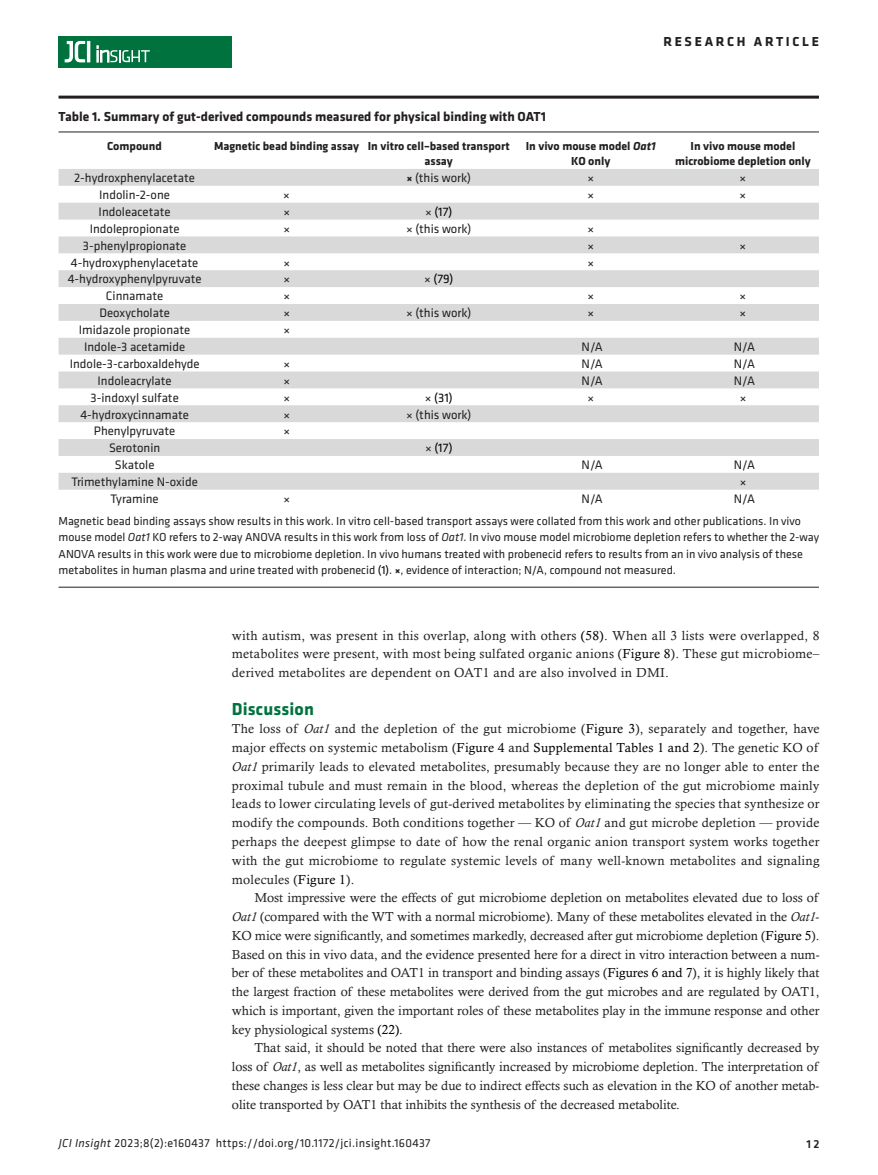
<style>
.page{position:relative;width:878px;height:1175px;background:#fff}
.page>*{position:absolute;margin:0;border:0;box-sizing:border-box;transform-origin:0 0}
.t1{font:700 18px "Klavika";letter-spacing:.01em;color:#00723e}
.t2{font:700 13.5px "Klavika Basic";color:#231f20}
.t3{font:700 13.5px "Klavika Basic";letter-spacing:.2em;color:#231f20}
.t4{font:13.2px/18.8px "Calisto MT Std";color:#231f20;text-align:justify}
.t5{font:12.75px "Klavika";color:#231f20}
.t6{font:12.75px "Klavika";letter-spacing:.005em;color:#000}
.t7{font:12px/16.5px "Klavika Basic";color:#231f20}
.t8{font:700 12px/15px "Klavika";color:#231f20;text-align:center}
.t9{font:12px "Klavika Basic";letter-spacing:.025em;color:#231f20}
.t10{font:500 12px "Klavika Basic";color:#231f20}
.s1{font-style:italic}
.s2{font-weight:700;font-style:italic}
.s3{font-style:italic;color:#231f20}
.s4{color:#000}
</style>
<div class="page">
<div style="left:59px;top:36px;width:173px;height:31px;background:#00723e"></div>
<hr style="left:87px;top:41px;width:3px;height:21px;background:#fff">
<svg style="left:64px;top:41px;width:21px;height:22px"></svg>
<svg style="left:97px;top:46px;width:53px;height:16px"></svg>
<hr style="left:59px;top:96px;width:760px;height:3px;background:#231f20">
<hr style="left:59px;top:132px;width:760px;height:1px;background:#231f20">
<hr style="left:59px;top:587px;width:760px;height:1px;background:#231f20">
<svg style="left:59px;top:169px;width:760px;height:320px;fill:#dadada"></svg>
<p class="t3" style="left:663px;top:32px;width:157px">RESEARCH ARTICLE</p>
<p class="t2" style="left:59px;top:107px;width:489px">Table 1. Summary of gut-derived compounds measured for physical binding with OAT1</p>
<p class="t8" style="left:107px;top:138px;width:56px">Compound</p>
<p class="t8" style="left:424px;top:138px;width:87px;text-align:left;text-indent:-210px">Magnetic bead binding assay In vitro cell–based transport assay</p>
<p class="t8" style="left:525px;top:138px;width:132px">In vivo mouse model <span class="s1">Oat1<br></span>KO only</p>
<p class="t8" style="left:675px;top:138px;width:137px">In vivo mouse model microbiome depletion only</p>
<p class="t5" style="left:74px;top:170px;width:122px">2-hydroxphenylacetate</p>
<p class="t5" style="left:406px;top:170px;width:66px"><span class="s2">×</span> (this work)</p>
<p class="t5" style="left:587px;top:170px;width:8px">×</p>
<p class="t5" style="left:739px;top:170px;width:8px">×</p>
<p class="t5" style="left:99px;top:186px;width:72px">Indolin-2-one</p>
<p class="t5" style="left:283px;top:186px;width:8px">×</p>
<p class="t5" style="left:587px;top:186px;width:8px">×</p>
<p class="t5" style="left:739px;top:186px;width:8px">×</p>
<p class="t5" style="left:99px;top:203px;width:73px">Indoleacetate</p>
<p class="t5" style="left:283px;top:203px;width:8px">×</p>
<p class="t6" style="left:425px;top:203px;width:29px"><span class="s3">×</span> (17)</p>
<p class="t5" style="left:90px;top:220px;width:91px">Indolepropionate</p>
<p class="t5" style="left:283px;top:220px;width:8px">×</p>
<p class="t5" style="left:406px;top:220px;width:67px"><span class="s1">×</span> (this work)</p>
<p class="t5" style="left:587px;top:220px;width:8px">×</p>
<p class="t5" style="left:83px;top:237px;width:105px">3-phenylpropionate</p>
<p class="t5" style="left:587px;top:237px;width:8px">×</p>
<p class="t5" style="left:739px;top:237px;width:8px">×</p>
<p class="t5" style="left:71px;top:254px;width:129px">4-hydroxyphenylacetate</p>
<p class="t5" style="left:283px;top:254px;width:8px">×</p>
<p class="t5" style="left:587px;top:254px;width:8px">×</p>
<p class="t5" style="left:68px;top:271px;width:135px">4-hydroxyphenylpyruvate</p>
<p class="t5" style="left:283px;top:271px;width:8px">×</p>
<p class="t6" style="left:424px;top:271px;width:31px"><span class="s3">×</span> (79)</p>
<p class="t5" style="left:106px;top:288px;width:59px">Cinnamate</p>
<p class="t5" style="left:283px;top:288px;width:8px">×</p>
<p class="t5" style="left:587px;top:288px;width:8px">×</p>
<p class="t5" style="left:739px;top:288px;width:8px">×</p>
<p class="t5" style="left:99px;top:305px;width:72px">Deoxycholate</p>
<p class="t5" style="left:283px;top:305px;width:8px">×</p>
<p class="t5" style="left:406px;top:305px;width:67px"><span class="s1">×</span> (this work)</p>
<p class="t5" style="left:587px;top:305px;width:8px">×</p>
<p class="t5" style="left:739px;top:305px;width:8px">×</p>
<p class="t5" style="left:79px;top:321px;width:113px">Imidazole propionate</p>
<p class="t5" style="left:283px;top:321px;width:8px">×</p>
<p class="t5" style="left:84px;top:338px;width:103px">Indole-3 acetamide</p>
<p class="t5" style="left:581px;top:338px;width:23px">N/A</p>
<p class="t5" style="left:733px;top:338px;width:23px">N/A</p>
<p class="t5" style="left:70px;top:355px;width:131px">Indole-3-carboxaldehyde</p>
<p class="t5" style="left:283px;top:355px;width:8px">×</p>
<p class="t5" style="left:581px;top:355px;width:23px">N/A</p>
<p class="t5" style="left:733px;top:355px;width:23px">N/A</p>
<p class="t5" style="left:98px;top:372px;width:76px">Indoleacrylate</p>
<p class="t5" style="left:283px;top:372px;width:8px">×</p>
<p class="t5" style="left:581px;top:372px;width:23px">N/A</p>
<p class="t5" style="left:733px;top:372px;width:23px">N/A</p>
<p class="t5" style="left:91px;top:389px;width:90px">3-indoxyl sulfate</p>
<p class="t5" style="left:283px;top:389px;width:8px">×</p>
<p class="t6" style="left:425px;top:389px;width:29px"><span class="s3">×</span> (31)</p>
<p class="t5" style="left:587px;top:389px;width:8px">×</p>
<p class="t5" style="left:739px;top:389px;width:8px">×</p>
<p class="t5" style="left:80px;top:406px;width:110px">4-hydroxycinnamate</p>
<p class="t5" style="left:283px;top:406px;width:8px">×</p>
<p class="t5" style="left:406px;top:406px;width:67px"><span class="s1">×</span> (this work)</p>
<p class="t5" style="left:94px;top:423px;width:83px">Phenylpyruvate</p>
<p class="t5" style="left:283px;top:423px;width:8px">×</p>
<p class="t5" style="left:109px;top:440px;width:53px">Serotonin</p>
<p class="t6" style="left:425px;top:440px;width:29px"><span class="s3">×</span> (17)</p>
<p class="t5" style="left:115px;top:456px;width:41px">Skatole</p>
<p class="t5" style="left:581px;top:456px;width:23px">N/A</p>
<p class="t5" style="left:733px;top:456px;width:23px">N/A</p>
<p class="t5" style="left:71px;top:473px;width:128px">Trimethylamine N-oxide</p>
<p class="t5" style="left:739px;top:473px;width:8px">×</p>
<p class="t5" style="left:111px;top:490px;width:50px">Tyramine</p>
<p class="t5" style="left:283px;top:490px;width:8px">×</p>
<p class="t5" style="left:581px;top:490px;width:23px">N/A</p>
<p class="t5" style="left:733px;top:490px;width:23px">N/A</p>
<p class="t7" style="left:59px;top:512px;width:762px">Magnetic bead binding assays show results in this work. In vitro cell-based transport assays were collated from this work and other publications. In vivo mouse model <span class="s1">Oat1</span> KO refers to 2-way ANOVA results in this work from loss of <span class="s1">Oat1</span>. In vivo mouse model microbiome depletion refers to whether the 2-way ANOVA results in this work were due to microbiome depletion. In vivo humans treated with probenecid refers to results from an in vivo analysis of these metabolites in human plasma and urine treated with probenecid <span class="s4">(1)</span>. <span class="s2">×</span>, evidence of interaction; N/A, compound not measured.</p>
<p class="t4" style="left:232px;top:625px;width:589px">with autism, was present in this overlap, along with others <span class="s4">(58)</span>. When all 3 lists were overlapped, 8 metabolites were present, with most being sulfated organic anions (<span class="s4">Figure 8</span>). These gut microbiome– derived metabolites are dependent on OAT1 and are also involved in DMI.</p>
<h1 class="t1" style="left:232px;top:695px;width:84px">Discussion</h1>
<p class="t4" style="left:232px;top:719px;width:589px">The loss of <span class="s1">Oat1</span> and the depletion of the gut microbiome (<span class="s4">Figure 3</span>), separately and together, have major effects on systemic metabolism (<span class="s4">Figure 4</span> and <span class="s4">Supplemental Tables 1 and 2</span>). The genetic KO of <span class="s1">Oat1</span> primarily leads to elevated metabolites, presumably because they are no longer able to enter the proximal tubule and must remain in the blood, whereas the depletion of the gut microbiome mainly leads to lower circulating levels of gut-derived metabolites by eliminating the species that synthesize or modify the compounds. Both conditions together — KO of <span class="s1">Oat1</span> and gut microbe depletion — provide perhaps the deepest glimpse to date of how the renal organic anion transport system works together with the gut microbiome to regulate systemic levels of many well-known metabolites and signaling molecules (<span class="s4">Figure 1</span>).</p>
<p class="t4" style="left:232px;top:888px;width:589px;text-indent:22px">Most impressive were the effects of gut microbiome depletion on metabolites elevated due to loss of <span class="s1">Oat1</span> (compared with the WT with a normal microbiome). Many of these metabolites elevated in the <span class="s1">Oat1</span>- KO mice were significantly, and sometimes markedly, decreased after gut microbiome depletion (<span class="s4">Figure 5</span>).<br>Based on this in vivo data, and the evidence presented here for a direct in vitro interaction between a num&shy;ber of these metabolites and OAT1 in transport and binding assays (<span class="s4">Figures 6 and 7</span>), it is highly likely that the largest fraction of these metabolites were derived from the gut microbes and are regulated by OAT1, which is important, given the important roles of these metabolites play in the immune response and other key physiological systems <span class="s4">(22)</span>.</p>
<p class="t4" style="left:232px;top:1038px;width:589px;text-indent:22px">That said, it should be noted that there were also instances of metabolites significantly decreased by loss of <span class="s1">Oat1</span>, as well as metabolites significantly increased by microbiome depletion. The interpretation of these changes is less clear but may be due to indirect effects such as elevation in the KO of another metab&shy;olite transported by OAT1 that inhibits the synthesis of the decreased metabolite.</p>
<p class="t9" style="left:59px;top:1135px;width:373px"><span class="s1">JCI Insight</span> 2023;8(2):e160437 https://doi.org/10.1172/jci.insight.160437</p>
<p class="t10" style="left:806px;top:1135px;width:15px">12</p>
</div>
